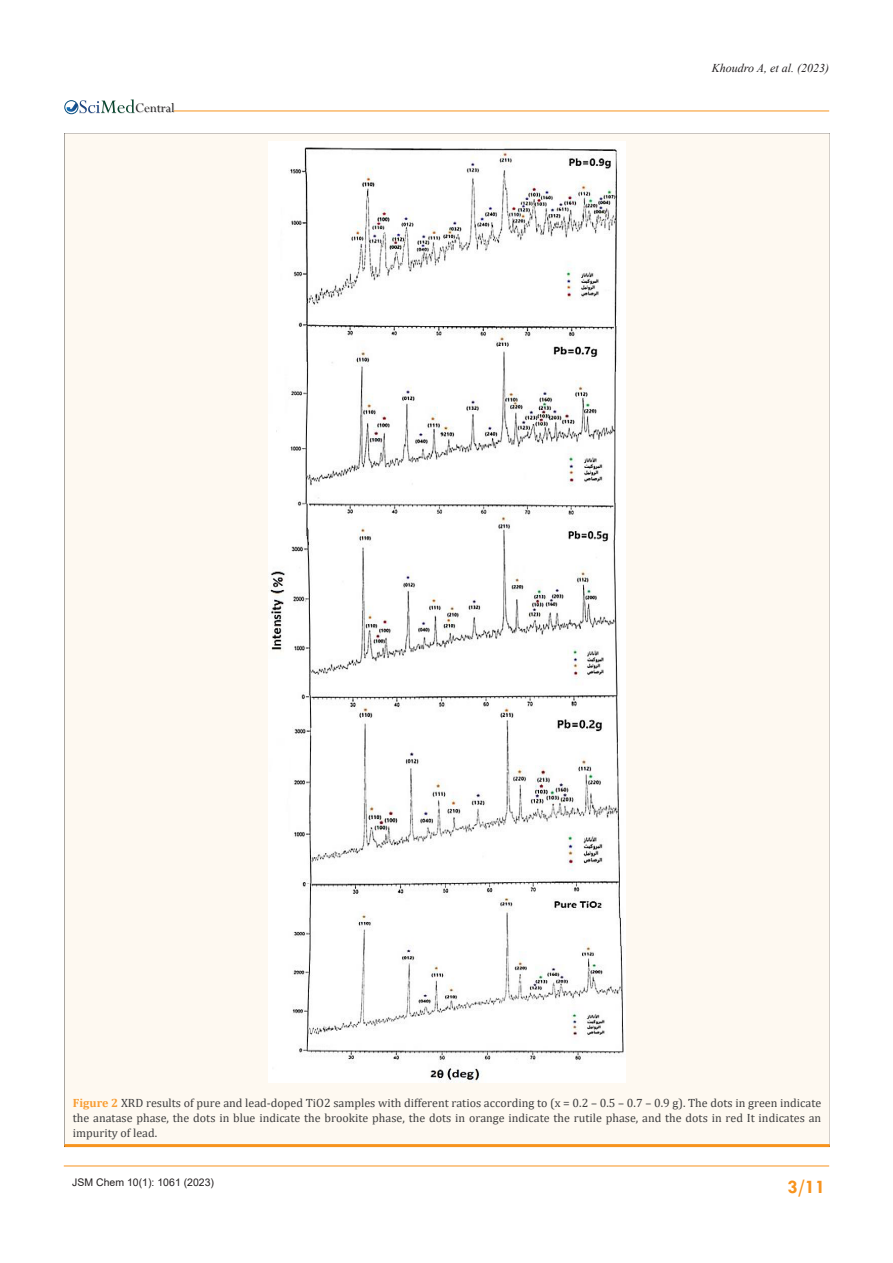
<style>
.page{position:relative;width:893px;height:1263px;background:#fff}
.page>*{position:absolute;margin:0;border:0;box-sizing:border-box;transform-origin:0 0}
.t1{font:700 19.5px "Tw Cen";color:#f7931d}
.t2{font:14.55px "Perpetua";color:#211e1e}
.t3{font:12px/15px "Cambria";color:#3e3e3f;text-align:justify}
.t4{font:italic 12px "Times New Roman";color:#231f20}
.t5{font:10.5px "Arial";color:#231f20}
.s1{font-weight:700;color:#f89d33}
</style>
<div class="page">
<img style="left:79px;top:103px;width:96px;height:11px">
<div style="left:64px;top:100px;width:14px;height:14px;border:1px solid #074d7c;border-radius:50%"></div>
<svg style="left:66px;top:99px;width:69px;height:14px"></svg>
<hr style="left:64px;top:1166px;width:765px;height:1px;background:#f7931d">
<hr style="left:174px;top:111px;width:655px;height:1px;background:#f7931d">
<div style="left:64px;top:133px;width:766px;height:1011px;background:#fef9f1"></div>
<hr style="left:64px;top:1144px;width:766px;height:3px;background:#f7931d">
<img style="left:269px;top:142px;width:356px;height:940px">
<p class="t2" style="left:135px;top:99px;width:41px">Central</p>
<p class="t4" style="left:712px;top:60px;width:119px">Khoudro A, et al. (2023)</p>
<p class="t3" style="left:73px;top:1095px;width:750px"><span class="s1">Figure 2</span> XRD results of pure and lead-doped TiO2 samples with different ratios according to (x = 0.2 – 0.5 – 0.7 – 0.9 g). The dots in green indicate the anatase phase, the dots in blue indicate the brookite phase, the dots in orange indicate the rutile phase, and the dots in red It indicates an impurity of lead.</p>
<p class="t5" style="left:72px;top:1175px;width:143px">JSM Chem 10(1): 1061 (2023)</p>
<h1 class="t1" style="left:787px;top:1175px;width:40px">3/11</h1>
</div>
